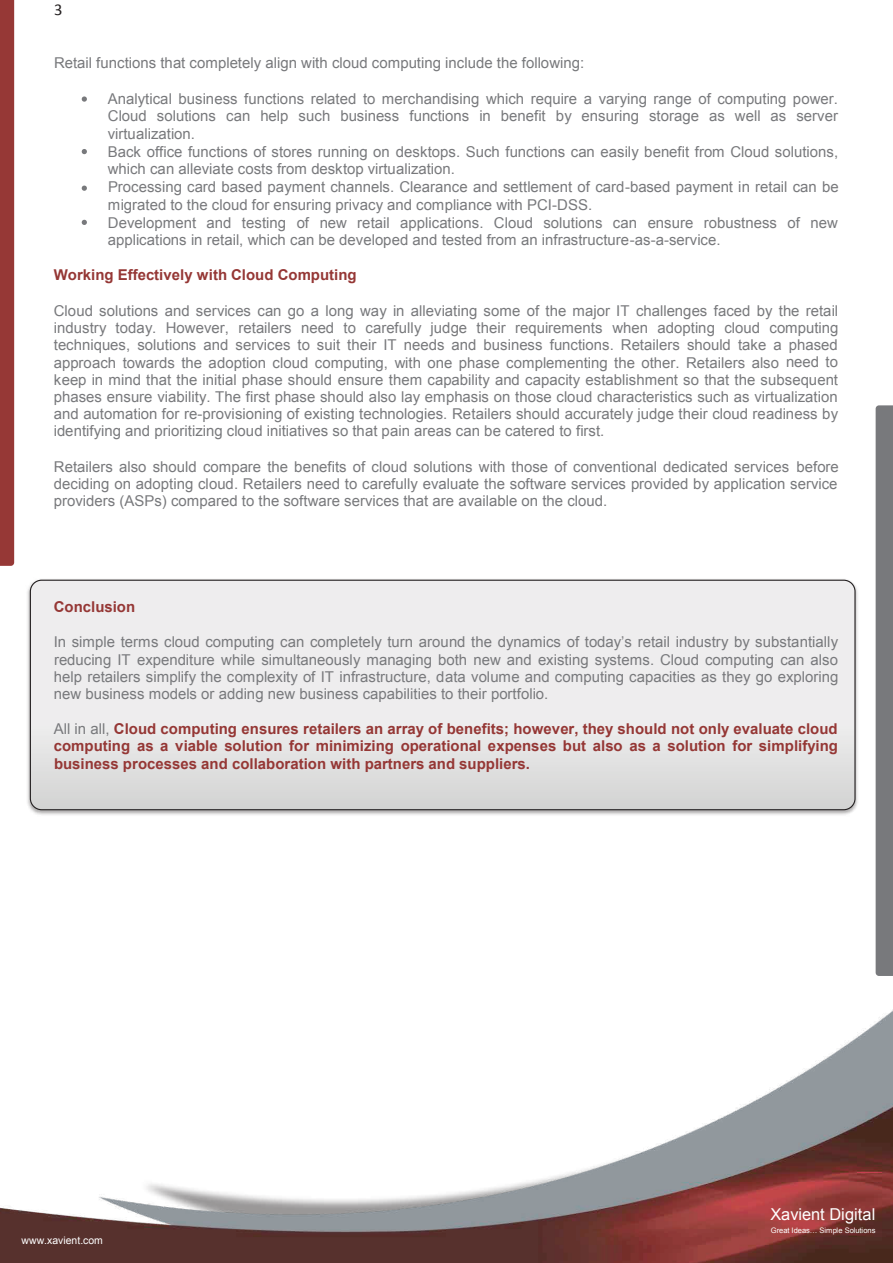
<style>
.page{position:relative;width:893px;height:1263px;background:#fff}
.page>*{position:absolute;margin:0;border:0;box-sizing:border-box;transform-origin:0 0}
.t1{font:16.5px "Calibri";color:#231f20}
.t2{font:16.35px "Arial";color:#fff}
.t3{font:15px/17.2px "Arial";color:#78797c;text-align:justify}
.t4{font:700 15px/17.2px "Arial";color:#953735;text-align:justify}
.t5{font:10.5px "Arial";color:#fff}
.t6{font:7.5px "Arial";letter-spacing:-.01em;color:#fff}
.s1{font-weight:400;color:#78797c}
</style>
<div class="page">
<img style="left:0;top:946px;width:893px;height:317px">
<div style="left:0;top:0;width:14px;height:566px;background:#963836"></div>
<div style="left:876px;top:405px;width:17px;height:571px;background:#78797c"></div>
<img style="left:27px;top:579px;width:831px;height:236px">
<svg style="left:30px;top:580px;width:825px;height:230px;background:#e8e8e8"></svg>
<div style="left:30px;top:580px;width:826px;height:230px;border:1px solid #231f20;border-radius:11px"></div>
<svg style="left:82px;top:96px;width:5px;height:6px"></svg>
<svg style="left:82px;top:149px;width:5px;height:5px"></svg>
<svg style="left:82px;top:186px;width:5px;height:5px"></svg>
<svg style="left:82px;top:220px;width:5px;height:5px"></svg>
<p class="t1" style="left:54px;top:0;width:10px">3</p>
<p class="t3" style="left:54px;top:54px;width:532px">Retail functions that completely align with cloud computing include the following:</p>
<p class="t3" style="left:108px;top:90px;width:732px;text-align:left">Analytical business functions related to merchandising which require a varying range of computing power.<br>Cloud solutions can help such business functions in benefit by ensuring storage as well as server virtualization.<br>Back office functions of stores running on desktops. Such functions can easily benefit from Cloud solutions, which can alleviate costs from desktop virtualization.<br>Processing card based payment channels. Clearance and settlement of card-based payment in retail can be migrated to the cloud for ensuring privacy and compliance with PCI-DSS.<br>Development and testing of new retail applications. Cloud solutions can ensure robustness of new applications in retail, which can be developed and tested from an infrastructure-as-a-service.</p>
<p class="t4" style="left:54px;top:267px;width:304px">Working Effectively with Cloud Computing</p>
<p class="t3" style="left:54px;top:302px;width:786px">Cloud solutions and services can go a long way in alleviating some of the major IT challenges faced by the retail industry today. However, retailers need to carefully judge their requirements when adopting cloud computing techniques, solutions and services to suit their IT needs and business functions. Retailers should take a phased approach towards the adoption cloud computing, with one phase complementing the other. Retailers also need to keep in mind that the initial phase should ensure them capability and capacity establishment so that the subsequent phases ensure viability. The first phase should also lay emphasis on those cloud characteristics such as virtualization and automation for re-provisioning of existing technologies. Retailers should accurately judge their cloud readiness by identifying and prioritizing cloud initiatives so that pain areas can be catered to first.</p>
<p class="t3" style="left:54px;top:458px;width:787px">Retailers also should compare the benefits of cloud solutions with those of conventional dedicated services before deciding on adopting cloud. Retailers need to carefully evaluate the software services provided by application service providers (ASPs) compared to the software services that are available on the cloud.</p>
<p class="t4" style="left:54px;top:598px;width:83px">Conclusion</p>
<p class="t3" style="left:54px;top:633px;width:786px">In simple terms cloud computing can completely turn around the dynamics of today’s retail industry by substantially reducing IT expenditure while simultaneously managing both new and existing systems. Cloud computing can also help retailers simplify the complexity of IT infrastructure, data volume and computing capacities as they go exploring new business models or adding new business capabilities to their portfolio.</p>
<p class="t4" style="left:54px;top:721px;width:786px"><span class="s1">All in all,</span> Cloud computing ensures retailers an array of benefits; however, they should not only evaluate cloud computing as a viable solution for minimizing operational expenses but also as a solution for simplifying business processes and collaboration with partners and suppliers.</p>
<p class="t5" style="left:22px;top:1233px;width:83px">www.xavient.com</p>
<p class="t2" style="left:771px;top:1203px;width:106px">Xavient Digital</p>
<p class="t6" style="left:771px;top:1225px;width:106px">Great Ideas… Simple Solutions</p>
</div>
